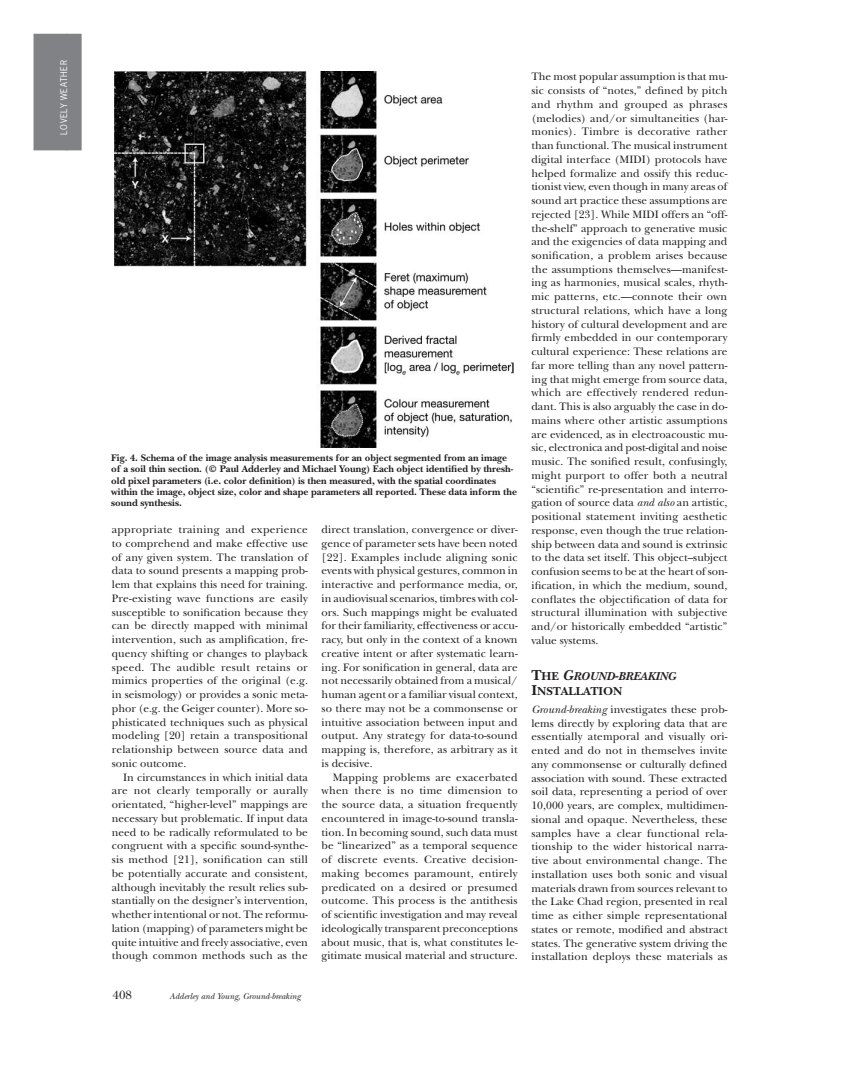
<style>
.page{position:relative;width:855px;height:1080px;background:#fff}
.page>*{position:absolute;margin:0;border:0;box-sizing:border-box;transform-origin:0 0}
.t1{font:12.5px "New Baskerville";color:#231f20}
.t2{font:700 12px/15px "New Baskerville";color:#231f20}
.t3{font:11.25px/13.8px "New Baskerville";letter-spacing:.005em;color:#231f20;text-align:justify}
.t4{font:700 10px/11.2px "New Baskerville";color:#231f20}
.t5{font:italic 8.75px "New Baskerville";color:#231f20}
.t6{font:8.75px "News Gothic";letter-spacing:.075em;color:#fff}
.s1{font-style:italic}
.s2{font-size:15px}
.s3{font-style:italic;font-size:15px}
</style>
<div class="page">
<div style="left:34px;top:34px;width:33px;height:116px;background:#808285"></div>
<div style="left:66px;top:34px;width:16px;height:116px;background:#808285"></div>
<img style="left:114px;top:71px;width:399px;height:376px">
<p class="t6" style="left:58px;top:135px;width:76px;rotate:-90deg">lovely weather</p>
<p class="t4" style="left:111px;top:452px;width:407px">Fig. 4. Schema of the image analysis measurements for an object segmented from an image of a soil thin section. (© Paul Adderley and Michael Young) Each object identified by thresh&shy;old pixel parameters (i.e. color definition) is then measured, with the spatial coordinates within the image, object size, color and shape parameters all reported. These data inform the sound synthesis.</p>
<p class="t3" style="left:112px;top:523px;width:198px">appropriate training and experience to comprehend and make effective use of any given system. The translation of data to sound presents a mapping prob&shy;lem that explains this need for training.<br>Pre-existing wave functions are easily susceptible to sonification because they can be directly mapped with minimal intervention, such as amplification, fre&shy;quency shifting or changes to playback speed. The audible result retains or mimics properties of the original (e.g. in seismology) or provides a sonic meta&shy;phor (e.g. the Geiger counter). More so&shy;phisticated techniques such as physical modeling [20] retain a transpositional relationship between source data and sonic outcome.</p>
<p class="t3" style="left:112px;top:770px;width:198px;text-indent:11px">In circumstances in which initial data are not clearly temporally or aurally orientated, “higher-level” mappings are necessary but problematic. If input data need to be radically reformulated to be congruent with a specific sound-synthe&shy;sis method [21], sonification can still be potentially accurate and consistent, although inevitably the result relies sub&shy;stantially on the designer’s intervention, whether intentional or not. The reformu&shy;lation (mapping) of parameters might be quite intuitive and freely associative, even though common methods such as the</p>
<p class="t1" style="left:113px;top:988px;width:21px">408</p>
<p class="t5" style="left:170px;top:991px;width:132px">Adderley and Young, Ground-breaking</p>
<p class="t3" style="left:322px;top:523px;width:198px">direct translation, convergence or diver&shy;gence of parameter sets have been noted [22]. Examples include aligning sonic events with physical gestures, common in interactive and performance media, or, in audiovisual scenarios, timbres with col&shy;ors. Such mappings might be evaluated for their familiarity, effectiveness or accu&shy;racy, but only in the context of a known creative intent or after systematic learn&shy;ing. For sonification in general, data are not necessarily obtained from a musical/ human agent or a familiar visual context, so there may not be a commonsense or intuitive association between input and output. Any strategy for data-to-sound mapping is, therefore, as arbitrary as it is decisive.</p>
<p class="t3" style="left:322px;top:770px;width:198px;text-indent:11px">Mapping problems are exacerbated when there is no time dimension to the source data, a situation frequently encountered in image-to-sound transla&shy;tion. In becoming sound, such data must be “linearized” as a temporal sequence of discrete events. Creative decision&shy;making becomes paramount, entirely predicated on a desired or presumed outcome. This process is the antithesis of scientific investigation and may reveal ideologically transparent preconceptions about music, that is, what constitutes le&shy;gitimate musical material and structure.</p>
<p class="t3" style="left:531px;top:70px;width:198px">The most popular assumption is that mu&shy;sic consists of “notes,” defined by pitch and rhythm and grouped as phrases (melodies) and/or simultaneities (har&shy;monies). Timbre is decorative rather than functional. The musical instrument digital interface (MIDI) protocols have helped formalize and ossify this reduc&shy;tionist view, even though in many areas of sound art practice these assumptions are rejected [23]. While MIDI offers an “off&shy;the-shelf” approach to generative music and the exigencies of data mapping and sonification, a problem arises because the assumptions themselves—manifest&shy;ing as harmonies, musical scales, rhyth&shy;mic patterns, etc.—connote their own structural relations, which have a long history of cultural development and are firmly embedded in our contemporary cultural experience: These relations are far more telling than any novel pattern&shy;ing that might emerge from source data, which are effectively rendered redun&shy;dant. This is also arguably the case in do&shy;mains where other artistic assumptions are evidenced, as in electroacoustic mu&shy;sic, electronica and post-digital and noise music. The sonified result, confusingly, might purport to offer both a neutral “scientific” re-presentation and interro&shy;gation of source data <span class="s1">and also</span> an artistic, positional statement inviting aesthetic response, even though the true relation&shy;ship between data and sound is extrinsic to the data set itself. This object–subject confusion seems to be at the heart of son&shy;ification, in which the medium, sound, conflates the objectification of data for structural illumination with subjective and/or historically embedded “artistic” value systems.</p>
<p class="t2" style="left:531px;top:669px;width:146px"><span class="s2">T</span>he <span class="s3">G</span><span class="s1">ROUND</span><span class="s3">-</span><span class="s1">BREAKING<br></span><span class="s2">I</span>nstallation</p>
<p class="t3" style="left:531px;top:702px;width:198px"><span class="s1">Ground-breaking</span> investigates these prob&shy;lems directly by exploring data that are essentially atemporal and visually ori&shy;ented and do not in themselves invite any commonsense or culturally defined association with sound. These extracted soil data, representing a period of over 10,000 years, are complex, multidimen&shy;sional and opaque. Nevertheless, these samples have a clear functional rela&shy;tionship to the wider historical narra&shy;tive about environmental change. The installation uses both sonic and visual materials drawn from sources relevant to the Lake Chad region, presented in real time as either simple representational states or remote, modified and abstract states. The generative system driving the installation deploys these materials as</p>
</div>
